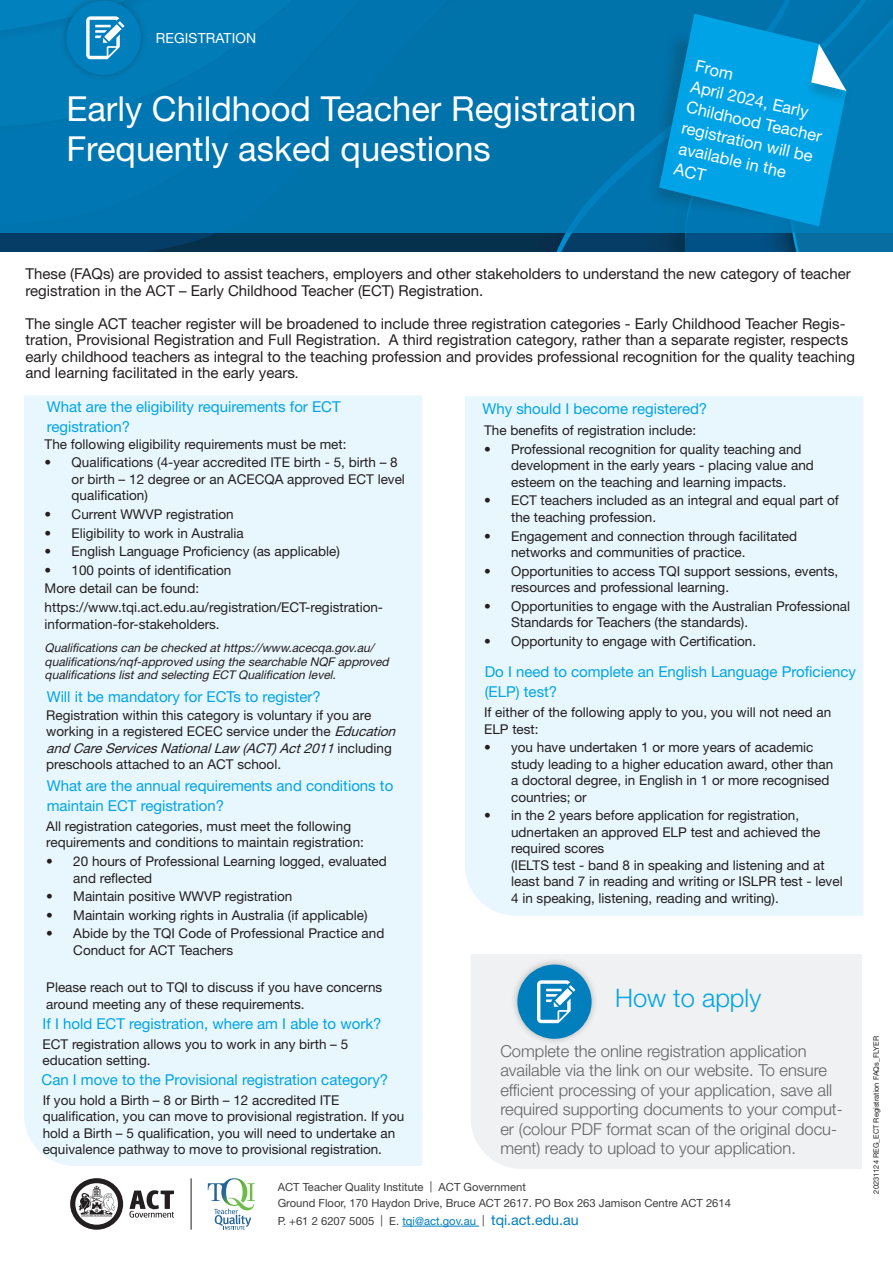
<style>
.page{position:relative;width:893px;height:1263px;background:#fff}
.page>*{position:absolute;margin:0;border:0;box-sizing:border-box;transform-origin:0 0}
.t1{font:34.5px "Helvetica Neue LT Std";color:#fff}
.Body_Copy_TQI{font:300 25.5px "Helvetica Neue LT Std";color:#00a4e6}
.t2{font:300 16.5px/19.5px "Helvetica Neue LT Std";color:#636366}
.Body_Copy_TQI-2{font:16.5px/21px "Helvetica Neue LT Std";color:#fff}
.t3{font:15px/16.5px "Helvetica Neue LT Std";color:#231f20}
.Body_Copy_TQI-3{font:15px/19.5px "Helvetica Neue LT Std";color:#00a4e6}
.t4{font:13.95px "Helvetica Neue LT Std";letter-spacing:.01em;color:#fff}
.Body_Copy_TQI-4{font:13.5px/16.5px "Helvetica Neue LT Std";color:#231f20}
.Body_Copy_TQI-5{font:italic 12px/13.5px "Helvetica Neue LT Std";color:#231f20}
.Body_Copy_TQI-6{font:11.25px "Helvetica Neue LT Std";color:#3e3e3f}
.t5{font:7.5px "Helvetica Neue LT Std";color:#231f20}
.s1{font-size:13.5px}
.s2{font-style:italic}
.s3{color:#007fbc}
.s4{font-size:14.25px;color:#007fbc}
</style>
<div class="page">
<svg style="left:0;top:232px;width:893px;height:20px;background:#054269"></svg>
<div style="left:0;top:0;width:893px;height:232px;background:#0074ae"></div>
<div style="left:59px;top:0;width:89px;height:82px;background:#231f20;opacity:.3"></div>
<svg style="left:67px;top:1px;width:74px;height:74px"></svg>
<svg style="left:70px;top:1178px;width:53px;height:52px"></svg>
<svg style="left:129px;top:1190px;width:45px;height:27px"></svg>
<hr style="left:191px;top:1178px;width:1px;height:51px;background:#231f20">
<svg style="left:208px;top:1178px;width:47px;height:52px"></svg>
<hr style="left:402px;top:1226px;width:77px;height:1px;background:#007fbc">
<div style="left:803px;top:46px;width:51px;height:62px;background:#017cb7"></div>
<svg style="left:659px;top:14px;width:187px;height:212px"></svg>
<div style="left:465px;top:396px;width:398px;height:520px;background:#e8f6fd"></div>
<div style="left:24px;top:395px;width:398px;height:771px;background:#e8f6fd"></div>
<div style="left:471px;top:954px;width:391px;height:215px;background:#f0f1f2"></div>
<div style="left:510px;top:957px;width:89px;height:89px;background:#231f20;opacity:.3"></div>
<svg style="left:517px;top:964px;width:75px;height:75px;background:#51a4cd"></svg>
<p class="t4" style="left:156px;top:30px;width:102px">REGISTRATION</p>
<p class="t1" style="left:66px;top:88px;width:571px">Early Childhood Teacher Registration</p>
<p class="t1" style="left:66px;top:128px;width:426px">Frequently asked questions</p>
<p class="Body_Copy_TQI-2" style="left:697px;top:55px;width:140px;rotate:12deg">From<br>April 2024, Early<br>Childhood Teacher registration will be available in the<br>ACT</p>
<p class="t3" style="left:26px;top:265px;width:827px">These (FAQs) are provided to assist teachers, employers and other stakeholders to understand the new category of teacher registration in the ACT – Early Childhood Teacher (ECT) Registration.</p>
<p class="t3" style="left:26px;top:315px;width:831px">The single ACT teacher register will be broadened to include three registration categories - Early Childhood Teacher Regis&shy;tration, Provisional Registration and Full Registration. A third registration category, rather than a separate register, respects early childhood teachers as integral to the teaching profession and provides professional recognition for the quality teaching and learning facilitated in the early years<span class="s1">.</span></p>
<p class="Body_Copy_TQI-3" style="left:47px;top:397px;width:295px">What are the eligibility requirements for ECT registration?</p>
<p class="Body_Copy_TQI-4" style="left:45px;top:435px;width:303px">The following eligibility requirements must be met:</p>
<p class="Body_Copy_TQI-4" style="left:72px;top:454px;width:335px;text-indent:-27px">• Qualifications (4-year accredited ITE birth - 5, birth – 8 or birth – 12 degree or an ACECQA approved ECT level qualification)</p>
<p class="Body_Copy_TQI-4" style="left:45px;top:506px;width:191px">• Current WWVP registration</p>
<p class="Body_Copy_TQI-4" style="left:45px;top:524px;width:201px">• Eligibility to work in Australia</p>
<p class="Body_Copy_TQI-4" style="left:45px;top:543px;width:297px">• English Language Proficiency (as applicable)</p>
<p class="Body_Copy_TQI-4" style="left:45px;top:561px;width:188px">• 100 points of identification</p>
<p class="Body_Copy_TQI-4" style="left:45px;top:580px;width:156px">More detail can be found:</p>
<p class="Body_Copy_TQI-4" style="left:45px;top:599px;width:340px">https://www.tqi.act.edu.au/registration/ECT-registration&shy;information-for-stakeholders.</p>
<p class="Body_Copy_TQI-5" style="left:45px;top:641px;width:349px">Qualifications can be checked athttps://www.acecqa.gov.au/ qualifications/nqf-approved using the searchable NQF approved qualifications listand selecting ECT Qualification level.</p>
<p class="Body_Copy_TQI-4" style="left:46px;top:707px;width:355px">Registration within this category is voluntary if you are working in a registered ECEC service under the <span class="s2">Education andCareServicesNationalLaw (ACT) Act2011</span>i n c l u d i n g preschools attached to an ACT school.</p>
<p class="Body_Copy_TQI-3" style="left:47px;top:687px;width:276px">Will it be mandatory for ECTs to register?</p>
<p class="Body_Copy_TQI-3" style="left:47px;top:776px;width:348px">What are the annual requirements and conditions to maintain ECT registration?</p>
<p class="Body_Copy_TQI-4" style="left:46px;top:818px;width:319px">All registration categories, must meet the following requirements and conditions to maintain registration:</p>
<p class="Body_Copy_TQI-4" style="left:73px;top:853px;width:315px;text-indent:-27px">• 20 hours of Professional Learning logged, evaluated and reflected</p>
<p class="Body_Copy_TQI-4" style="left:46px;top:888px;width:248px">• Maintain positive WWVP registration</p>
<p class="Body_Copy_TQI-4" style="left:46px;top:906px;width:323px">• Maintain working rights in Australia (if applicable)</p>
<p class="Body_Copy_TQI-4" style="left:73px;top:925px;width:313px;text-indent:-27px">• Abide by the TQI Code of Professional Practice and<br>Conduct for ACT Teachers</p>
<p class="Body_Copy_TQI-4" style="left:46px;top:979px;width:338px">Please reach out to TQI to discuss if you have concerns around meeting any of these requirements.</p>
<p class="Body_Copy_TQI-3" style="left:43px;top:1014px;width:340px">If I hold ECT registration, where am I able to work?</p>
<p class="Body_Copy_TQI-4" style="left:43px;top:1036px;width:307px">ECT registration allows you to work in any birth – 5 education setting.</p>
<p class="Body_Copy_TQI-3" style="left:42px;top:1070px;width:348px">Can I move to the Provisional registration category?</p>
<p class="Body_Copy_TQI-4" style="left:43px;top:1092px;width:363px">If you hold a Birth – 8 or Birth – 12 accredited ITE qualification, you can move to provisional registration. If you hold a Birth – 5 qualification, you will need to undertake an equivalence pathway to move to provisional registration.</p>
<p class="Body_Copy_TQI-3" style="left:482px;top:399px;width:226px">Why should I become registered?</p>
<p class="Body_Copy_TQI-4" style="left:484px;top:422px;width:214px">The benefits of registration include:</p>
<p class="Body_Copy_TQI-4" style="left:511px;top:440px;width:304px;text-indent:-27px">• Professional recognition for quality teaching and development in the early years - placing value and esteem on the teaching and learning impacts.</p>
<p class="Body_Copy_TQI-4" style="left:511px;top:492px;width:329px;text-indent:-27px">• ECT teachers included as an integral and equal part of the teaching profession.</p>
<p class="Body_Copy_TQI-4" style="left:511px;top:527px;width:288px;text-indent:-27px">• Engagement and connection through facilitated networks and communities of practice.</p>
<p class="Body_Copy_TQI-4" style="left:511px;top:562px;width:329px;text-indent:-27px">• Opportunities to access TQI support sessions, events, resources and professional learning.</p>
<p class="Body_Copy_TQI-4" style="left:511px;top:597px;width:341px;text-indent:-27px">• Opportunities to engage with the Australian Professional<br>Standards for Teachers (the standards).</p>
<p class="Body_Copy_TQI-4" style="left:484px;top:633px;width:274px">• Opportunity to engage with Certification.</p>
<p class="Body_Copy_TQI-3" style="left:485px;top:662px;width:373px">Do I need to complete an English Language Proficiency (ELP) test?</p>
<p class="Body_Copy_TQI-4" style="left:484px;top:704px;width:349px">If either of the following apply to you, you will not need an<br>ELP test:</p>
<p class="Body_Copy_TQI-4" style="left:511px;top:739px;width:324px;text-indent:-27px">• you have undertaken 1 or more years of academic study leading to a higher education award, other than a doctoral degree, in English in 1 or more recognised countries; or</p>
<p class="Body_Copy_TQI-4" style="left:511px;top:807px;width:333px;text-indent:-27px">• in the 2 years before application for registration, udnertaken an approved ELP test and achieved the required scores<br>(IELTS test - band 8 in speaking and listening and at least band 7 in reading and writing or ISLPR test - level 4 in speaking, listening, reading and writing).</p>
<p class="Body_Copy_TQI" style="left:615px;top:982px;width:147px">How to apply</p>
<p class="t2" style="left:500px;top:1041px;width:344px">Complete the online registration application available via the link on our website. To ensure efficient processing of your application, save all required supporting documents to your comput&shy;er (colour PDF format scan of the original docu&shy;ment) ready to upload to your application.</p>
<p class="Body_Copy_TQI-6" style="left:278px;top:1180px;width:250px">ACT Teacher Quality Institute | ACT Government</p>
<p class="Body_Copy_TQI-6" style="left:278px;top:1196px;width:455px">Ground Floor, 170 Haydon Drive, Bruce ACT 2617. PO Box 263 Jamison Centre ACT 2614</p>
<p class="Body_Copy_TQI-6" style="left:278px;top:1214px;width:302px">P. +61 2 6207 5005 | E. <span class="s3">tqi@act.gov.au</span> | <span class="s4">tqi.act.edu.au</span></p>
<p class="t5" style="left:872px;top:1193px;width:159px;rotate:-90deg">20231124 REG_ECT Registration FAQs_FLYER</p>
</div>
